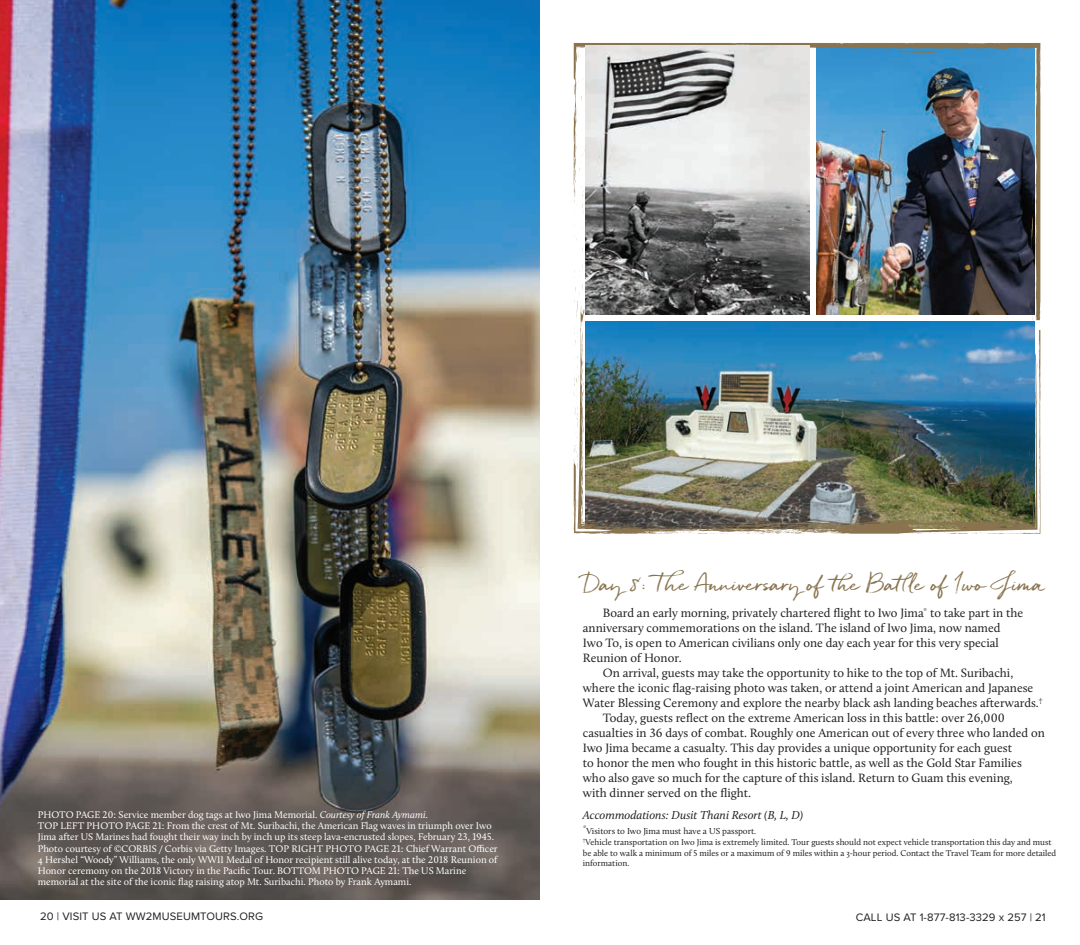
<style>
.page{position:relative;width:1080px;height:945px;background:#fff}
.page>*{position:absolute;margin:0;border:0;box-sizing:border-box;transform-origin:0 0}
.t1{font:20px "Quickbrush";letter-spacing:-.005em;color:#89744f}
.t2{font:12.5px/15px "Calluna";color:#231f20}
.t3{font:italic 12px "Calluna";color:#231f20}
.t4{font:11.25px "Proxima Nova";letter-spacing:.01em;color:#231f20}
.t5{font:10px/11.2px "Calluna";color:#fff}
.t6{font:9px "Calluna";color:#231f20}
.t7{font:8.75px/10.6px "Calluna";color:#231f20}
.s1{font-style:italic}
</style>
<div class="page">
<img style="left:0;top:0;width:540px;height:900px">
<img style="left:574px;top:43px;width:466px;height:491px">
<img style="left:585px;top:45px;width:225px;height:270px">
<h1 class="t1" style="left:583px;top:571px;width:463px">Day 8: The Anniversary of the Batlle of Iwo Jima</h1>
<p class="t2" style="left:583px;top:605px;width:442px;text-indent:20px">Board an early morning, privately chartered flight to Iwo Jima<sup>*</sup> to take part in the anniversary commemorations on the island. The island of Iwo Jima, now named Iwo To, is open to American civilians only one day each year for this very special Reunion of Honor.</p>
<p class="t2" style="left:603px;top:665px;width:412px">On arrival, guests may take the opportunity to hike to the top of Mt. Suribachi,</p>
<p class="t2" style="left:583px;top:680px;width:452px">where the iconic flag-raising photo was taken, or attend a joint American and Japanese</p>
<p class="t2" style="left:583px;top:695px;width:461px">Water Blessing Ceremony and explore the nearby black ash landing beaches afterwards.<sup>†</sup></p>
<p class="t2" style="left:603px;top:710px;width:404px">Today, guests reflect on the extreme American loss in this battle: over 26,000</p>
<p class="t2" style="left:583px;top:725px;width:464px">casualties in 36 days of combat. Roughly one American out of every three who landed on</p>
<p class="t2" style="left:583px;top:740px;width:431px">Iwo Jima became a casualty. This day provides a unique opportunity for each guest</p>
<p class="t2" style="left:583px;top:755px;width:440px">to honor the men who fought in this historic battle, as well as the Gold Star Families</p>
<p class="t2" style="left:583px;top:770px;width:431px">who also gave so much for the capture of this island. Return to Guam this evening,</p>
<p class="t2" style="left:583px;top:785px;width:170px">with dinner served on the flight.</p>
<p class="t3" style="left:583px;top:808px;width:222px">Accommodations: Dusit Thani Resort (B, L, D)</p>
<p class="t6" style="left:583px;top:826px;width:175px"><sup>*</sup>Visitors to Iwo Jima must have a US passport.</p>
<p class="t7" style="left:583px;top:837px;width:475px"><sup>†</sup>Vehicle transportation on Iwo Jima is extremely limited. Tour guests should not expect vehicle transportation this day and must be able to walk a minimum of 5 miles or a maximum of 9 miles within a 3-hour period. Contact the Travel Team for more detailed information.</p>
<p class="t5" style="left:38px;top:809px;width:461px">PHOTO PAGE 20: Service member dog tags at Iwo Jima Memorial. <span class="s1">Courtesy of Frank Aymami</span>.<br>TOP LEFT PHOTO PAGE 21: From the crest of Mt. Suribachi, the American Flag waves in triumph over Iwo Jima after US Marines had fought their way inch by inch up its steep lava-encrusted slopes, February 23, 1945.<br>Photo courtesy of ©CORBIS / Corbis via Getty Images. TOP RIGHT PHOTO PAGE 21: Chief Warrant Officer 4 Hershel “Woody” Williams, the only WWII Medal of Honor recipient still alive today, at the 2018 Reunion of Honor ceremony on the 2018 Victory in the Pacific Tour. BOTTOM PHOTO PAGE 21: The US Marine memorial at the site of the iconic flag raising atop Mt. Suribachi. Photo by Frank Aymami.</p>
<p class="t4" style="left:40px;top:908px;width:225px">20 | VISIT US AT WW2MUSEUMTOURS.ORG</p>
<p class="t4" style="left:856px;top:909px;width:192px">CALL US AT 1-877-813-3329 x 257 | 21</p>
</div>
